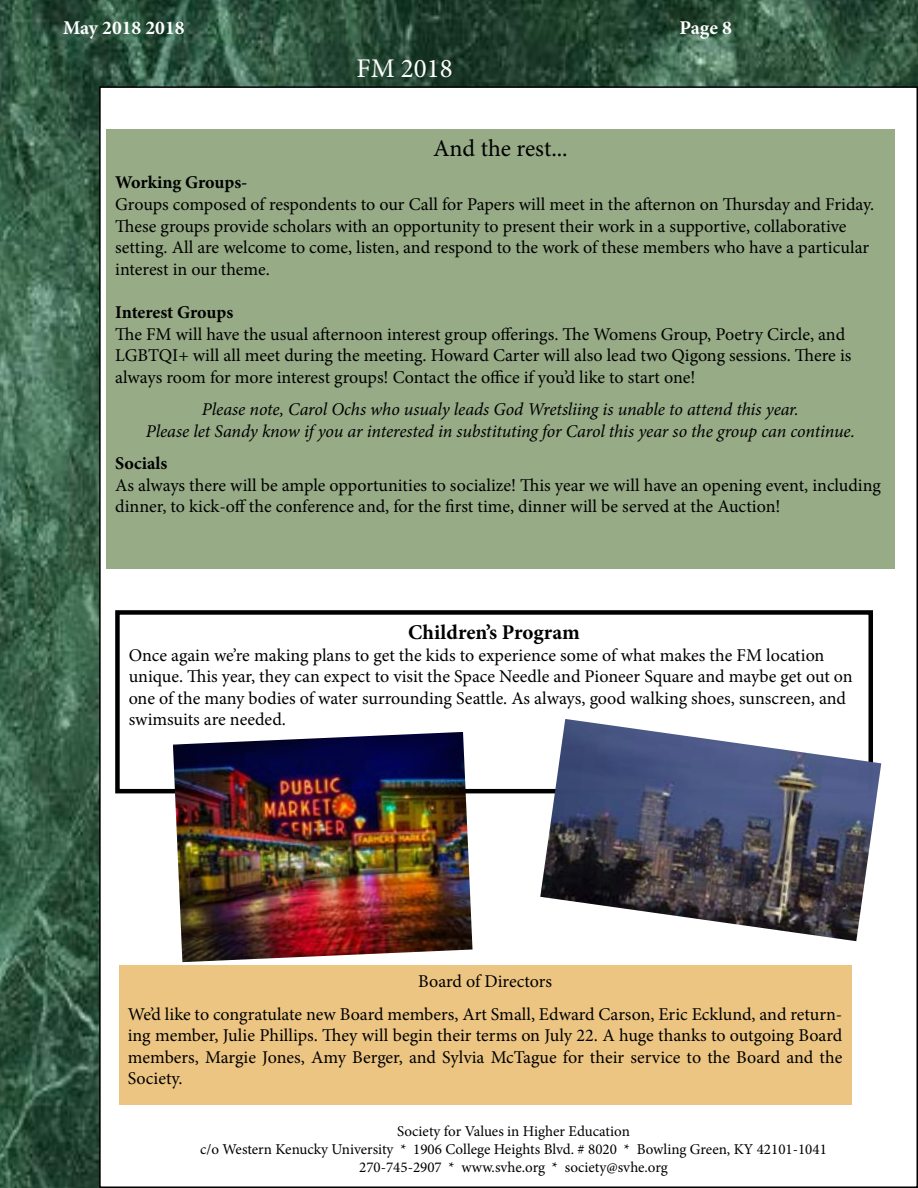
<style>
.page{position:relative;width:918px;height:1188px;background:#fff}
.page>*{position:absolute;margin:0;border:0;box-sizing:border-box;transform-origin:0 0}
.t1{font:27px "Minion Pro";color:#fff}
.t2{font:24px "Minion Pro";letter-spacing:-.005em;color:#000}
.t3{font:700 21px "Minion Pro";color:#000}
.t4{font:700 19.5px "Minion Pro";color:#fff}
.t5{font:18px/21.6px "Minion Pro";color:#000}
.t6{font:italic 18px/21.6px "Minion Pro";letter-spacing:-.01em;color:#000;text-align:center}
.t7{font:700 18px "Minion Pro";letter-spacing:-.005em;color:#000}
.t8{font:15px/18px "Minion Pro";color:#000;text-align:center}
</style>
<div class="page">
<img style="left:0;top:0;width:918px;height:1188px">
<div style="left:100px;top:87px;width:817px;height:1100px;background:#fff"></div>
<div style="left:106px;top:130px;width:789px;height:439px;background:#96ab86"></div>
<div style="left:115px;top:610px;width:758px;height:183px;border:4px solid #000"></div>
<img style="left:540px;top:719px;width:341px;height:222px">
<img style="left:173px;top:732px;width:300px;height:230px">
<div style="left:119px;top:965px;width:732px;height:139px;background:#ecc583"></div>
<p class="t4" style="left:63px;top:14px;width:123px">May 2018 2018</p>
<p class="t4" style="left:680px;top:14px;width:54px">Page 8</p>
<h1 class="t1" style="left:356px;top:51px;width:98px">FM 2018</h1>
<h2 class="t2" style="left:433px;top:132px;width:136px">And the rest...</h2>
<p class="t7" style="left:115px;top:170px;width:134px">Working Groups-</p>
<p class="t5" style="left:115px;top:194px;width:761px">Groups composed of respondents to our Call for Papers will meet in the afternon on Thursday and Friday.<br>These groups provide scholars with an opportunity to present their work in a supportive, collaborative setting. All are welcome to come, listen, and respond to the work of these members who have a particular interest in our theme.</p>
<p class="t7" style="left:115px;top:300px;width:120px">Interest Groups</p>
<p class="t5" style="left:115px;top:323px;width:738px">The FM will have the usual afternoon interest group offerings. The Womens Group, Poetry Circle, and<br>LGBTQI+ will all meet during the meeting. Howard Carter will also lead two Qigong sessions. There is always room for more interest groups! Contact the office if you’d like to start one!</p>
<p class="t6" style="left:146px;top:399px;width:711px">Please note, Carol Ochs who usualy leads God Wretsliing is unable to attend this year.<br>Please let Sandy know if you ar interested in substituting for Carol this year so the group can continue.</p>
<p class="t7" style="left:115px;top:451px;width:54px">Socials</p>
<p class="t5" style="left:115px;top:474px;width:767px">As always there will be ample opportunities to socialize! This year we will have an opening event, including dinner, to kick-off the conference and, for the first time, dinner will be served at the Auction!</p>
<p class="t3" style="left:408px;top:617px;width:173px">Children’s Program</p>
<p class="t5" style="left:129px;top:644px;width:726px">Once again we’re making plans to get the kids to experience some of what makes the FM location unique. This year, they can expect to visit the Space Needle and Pioneer Square and maybe get out on one of the many bodies of water surrounding Seattle. As always, good walking shoes, sunscreen, and swimsuits are needed.</p>
<p class="t5" style="left:128px;top:965px;width:716px;line-height:32.4px;text-align:center">Board of Directors<br>We’d like to congratulate new Board members, Art Small, Edward Carson, Eric Ecklund, and return-</p>
<p class="t5" style="left:128px;top:1025px;width:716px;text-align:justify">ing member, Julie Phillips. They will begin their terms on July 22. A huge thanks to outgoing Board members, Margie Jones, Amy Berger, and Sylvia McTague for their service to the Board and the Society.</p>
<p class="t8" style="left:200px;top:1123px;width:628px">Society for Values in Higher Education<br>c/o Western Kenucky University * 1906 College Heights Blvd. # 8020 * Bowling Green, KY 42101-1041<br>270-745-2907 * www.svhe.org * society@svhe.org</p>
</div>
